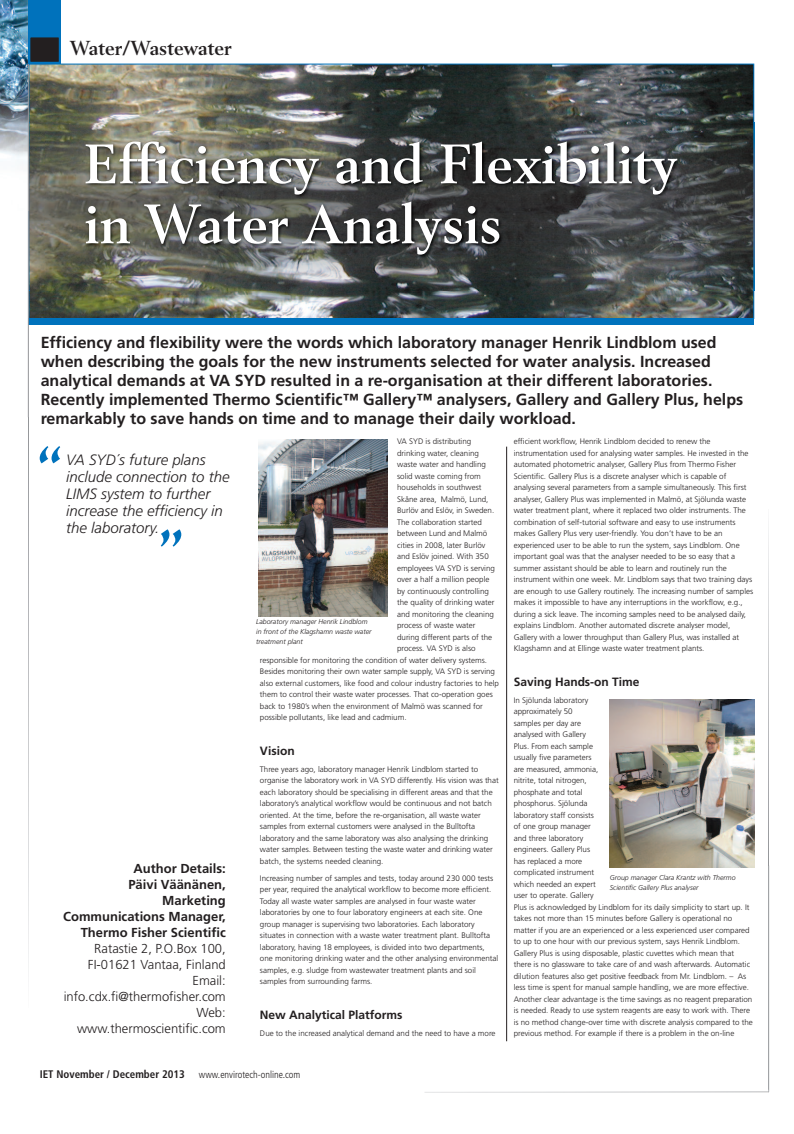
<style>
.page{position:relative;width:794px;height:1134px;background:#fff}
.page>*{position:absolute;margin:0;border:0;box-sizing:border-box;transform-origin:0 0}
.t1{font:700 54.7px/60px "Berling";color:#fff}
.t2{font:700 20px "Berling";color:#231f20}
.t3{font:700 16px/19px "Frutiger";color:#231f20}
.t4{font:italic 300 15px/17px "Frutiger";color:#231f20}
.t5{font:300 13px/16px "Frutiger";color:#231f20;text-align:right}
.t6{font:700 13px/16px "Frutiger";color:#231f20;text-align:right}
.t7{font:700 12px "Frutiger";color:#231f20}
.t8{font:700 condensed 11px "Frutiger";color:#231f20}
.t9{font:300 condensed 10px "Frutiger";color:#231f20}
.t10{font:300 8px/11.5px "Frutiger";color:#231f20}
.t11{font:italic 300 7px/10px "Frutiger";color:#231f20}
</style>
<div class="page">
<svg style="left:40px;top:446px;width:20px;height:17px"></svg>
<svg style="left:161px;top:529px;width:20px;height:18px"></svg>
<hr style="left:506px;top:447px;width:1px;height:594px;background:#231f20">
<img style="left:30px;top:66px;width:722px;height:251px">
<div style="left:28px;top:318px;width:726px;height:7px;background:#0072bc"></div>
<img style="left:29px;top:122px;width:725px;height:168px">
<img style="left:0;top:0;width:28px;height:210px">
<hr style="left:28px;top:0;width:1px;height:1008px;background:#939598">
<hr style="left:768px;top:510px;width:1px;height:582px;background:#939598">
<div style="left:28px;top:0;width:33px;height:64px;background:#0072bc"></div>
<div style="left:30px;top:37px;width:29px;height:25px;background:#231f20"></div>
<div style="left:28px;top:35px;width:33px;height:29px;border:2px solid #0072bc"></div>
<img style="left:768px;top:510px;width:1px;height:317px">
<hr style="left:424px;top:1092px;width:345px;height:1px;background:#939598">
<img style="left:424px;top:1092px;width:344px;height:1px">
<img style="left:46px;top:132px;width:685px;height:163px">
<img style="left:259px;top:440px;width:128px;height:176px">
<img style="left:609px;top:699px;width:145px;height:168px">
<h2 class="t2" style="left:70px;top:40px;width:164px">Water/Wastewater</h2>
<h1 class="t1" style="left:85px;top:138px;width:594px">Efficiency and Flexibility in Water Analysis</h1>
<p class="t3" style="left:41px;top:334px;width:704px">Efficiency and flexibility were the words which laboratory manager Henrik Lindblom used when describing the goals for the new instruments selected for water analysis. Increased analytical demands at VA SYD resulted in a re-organisation at their different laboratories.<br>Recently implemented Thermo Scientific™ Gallery™ analysers, Gallery and Gallery Plus, helps remarkably to save hands on time and to manage their daily workload.</p>
<h3 class="t4" style="left:66px;top:453px;width:165px">VA SYD´s future plans include connection to the<br>LIMS system to further increase the efficiency in the laboratory.</h3>
<h3 class="t6" style="left:63px;top:861px;width:164px">Author Details:<br>Päivi Väänänen,<br>Marketing<br>Communications Manager,<br>Thermo Fisher Scientific</h3>
<h3 class="t5" style="left:64px;top:941px;width:164px">Ratastie 2, P.O.Box 100,<br>FI-01621 Vantaa, Finland<br>Email: info.cdx.fi@thermofisher.com<br>Web: www.thermoscientific.com</h3>
<p class="t10" style="left:397px;top:436px;width:76px">VA SYD is distributing</p>
<p class="t10" style="left:397px;top:448px;width:83px">drinking water, cleaning</p>
<p class="t10" style="left:397px;top:459px;width:90px">waste water and handling</p>
<p class="t10" style="left:397px;top:471px;width:85px">solid waste coming from</p>
<p class="t10" style="left:397px;top:482px;width:86px">households in southwest</p>
<p class="t10" style="left:397px;top:494px;width:93px">Skåne area, Malmö, Lund,</p>
<p class="t10" style="left:397px;top:505px;width:99px">Burlöv and Eslöv, in Sweden.</p>
<p class="t10" style="left:397px;top:517px;width:86px">The collaboration started</p>
<p class="t10" style="left:397px;top:528px;width:92px">between Lund and Malmö</p>
<p class="t10" style="left:397px;top:540px;width:90px">cities in 2008, later Burlöv</p>
<p class="t10" style="left:397px;top:551px;width:93px">and Eslöv joined. With 350</p>
<p class="t10" style="left:397px;top:563px;width:99px">employees VA SYD is serving</p>
<p class="t10" style="left:397px;top:574px;width:94px">over a half a million people</p>
<p class="t10" style="left:397px;top:586px;width:93px">by continuously controlling</p>
<p class="t10" style="left:397px;top:597px;width:99px">the quality of drinking water</p>
<p class="t10" style="left:397px;top:609px;width:98px">and monitoring the cleaning</p>
<p class="t10" style="left:397px;top:620px;width:80px">process of waste water</p>
<p class="t10" style="left:397px;top:632px;width:97px">during different parts of the</p>
<p class="t10" style="left:397px;top:643px;width:80px">process. VA SYD is also</p>
<p class="t10" style="left:260px;top:655px;width:229px">responsible for monitoring the condition of water delivery systems.</p>
<p class="t10" style="left:260px;top:666px;width:237px">Besides monitoring their own water sample supply, VA SYD is serving</p>
<p class="t10" style="left:260px;top:678px;width:240px">also external customers, like food and colour industry factories to help</p>
<p class="t10" style="left:260px;top:689px;width:234px">them to control their waste water processes. That co-operation goes</p>
<p class="t10" style="left:260px;top:701px;width:224px">back to 1980’s when the environment of Malmö was scanned for</p>
<p class="t10" style="left:260px;top:712px;width:148px">possible pollutants, like lead and cadmium.</p>
<h3 class="t7" style="left:260px;top:745px;width:36px">Vision</h3>
<p class="t10" style="left:260px;top:764px;width:240px">Three years ago, laboratory manager Henrik Lindblom started to organise the laboratory work in VA SYD differently. His vision was that each laboratory should be specialising in different areas and that the laboratory’s analytical workflow would be continuous and not batch oriented. At the time, before the re-organisation, all waste water samples from external customers were analysed in the Bulltofta laboratory and the same laboratory was also analysing the drinking water samples. Between testing the waste water and drinking water batch, the systems needed cleaning.</p>
<p class="t10" style="left:260px;top:873px;width:240px">Increasing number of samples and tests, today around 230 000 tests per year, required the analytical workflow to become more efficient.<br>Today all waste water samples are analysed in four waste water laboratories by one to four laboratory engineers at each site. One group manager is supervising two laboratories. Each laboratory situates in connection with a waste water treatment plant. Bulltofta laboratory, having 18 employees, is divided into two departments, one monitoring drinking water and the other analysing environmental samples, e.g. sludge from wastewater treatment plants and soil samples from surrounding farms.</p>
<h3 class="t7" style="left:260px;top:1010px;width:144px">New Analytical Platforms</h3>
<p class="t10" style="left:260px;top:1028px;width:237px">Due to the increased analytical demand and the need to have a more</p>
<p class="t11" style="left:256px;top:617px;width:117px">Laboratory manager Henrik Lindblom in front of the Klagshamn waste water treatment plant</p>
<h3 class="t8" style="left:40px;top:1069px;width:147px">IET November / December 2013</h3>
<p class="t9" style="left:199px;top:1070px;width:103px">www.envirotech-online.com</p>
<p class="t10" style="left:514px;top:436px;width:241px">efficient workflow, Henrik Lindblom decided to renew the instrumentation used for analysing water samples. He invested in the automated photometric analyser, Gallery Plus from Thermo Fisher Scientific. Gallery Plus is a discrete analyser which is capable of analysing several parameters from a sample simultaneously. This first analyser, Gallery Plus was implemented in Malmö, at Sjölunda waste water treatment plant, where it replaced two older instruments. The combination of self-tutorial software and easy to use instruments makes Gallery Plus very user-friendly. You don’t have to be an experienced user to be able to run the system, says Lindblom. One important goal was that the analyser needed to be so easy that a summer assistant should be able to learn and routinely run the instrument within one week. Mr. Lindblom says that two training days are enough to use Gallery routinely. The increasing number of samples makes it impossible to have any interruptions in the workflow, e.g., during a sick leave. The incoming samples need to be analysed daily, explains Lindblom. Another automated discrete analyser model, Gallery with a lower throughput than Gallery Plus, was installed at Klagshamn and at Ellinge waste water treatment plants.</p>
<h3 class="t7" style="left:514px;top:676px;width:127px">Saving Hands-on Time</h3>
<p class="t10" style="left:514px;top:695px;width:240px">In Sjölunda laboratory<br>approximately 50<br>samples per day are<br>analysed with Gallery<br>Plus. From each sample<br>usually five parameters<br>are measured, ammonia,<br>nitrite, total nitrogen,<br>phosphate and total<br>phosphorus. Sjölunda<br>laboratory staff consists<br>of one group manager<br>and three laboratory<br>engineers. Gallery Plus<br>has replaced a more<br>complicated instrument<br>which needed an expert<br>user to operate. Gallery<br>Plus is acknowledged by Lindblom for its daily simplicity to start up. It takes not more than 15 minutes before Gallery is operational no matter if you are an experienced or a less experienced user compared to up to one hour with our previous system, says Henrik Lindblom.<br>Gallery Plus is using disposable, plastic cuvettes which mean that there is no glassware to take care of and wash afterwards. Automatic dilution features also get positive feedback from Mr. Lindblom. – As less time is spent for manual sample handling, we are more effective.<br>Another clear advantage is the time savings as no reagent preparation is needed. Ready to use system reagents are easy to work with. There is no method change-over time with discrete analysis compared to the previous method. For example if there is a problem in the on-line</p>
<p class="t11" style="left:610px;top:873px;width:127px">Group manager Clara Krantz with Thermo<br>Scientific Gallery Plus analyser</p>
</div>
